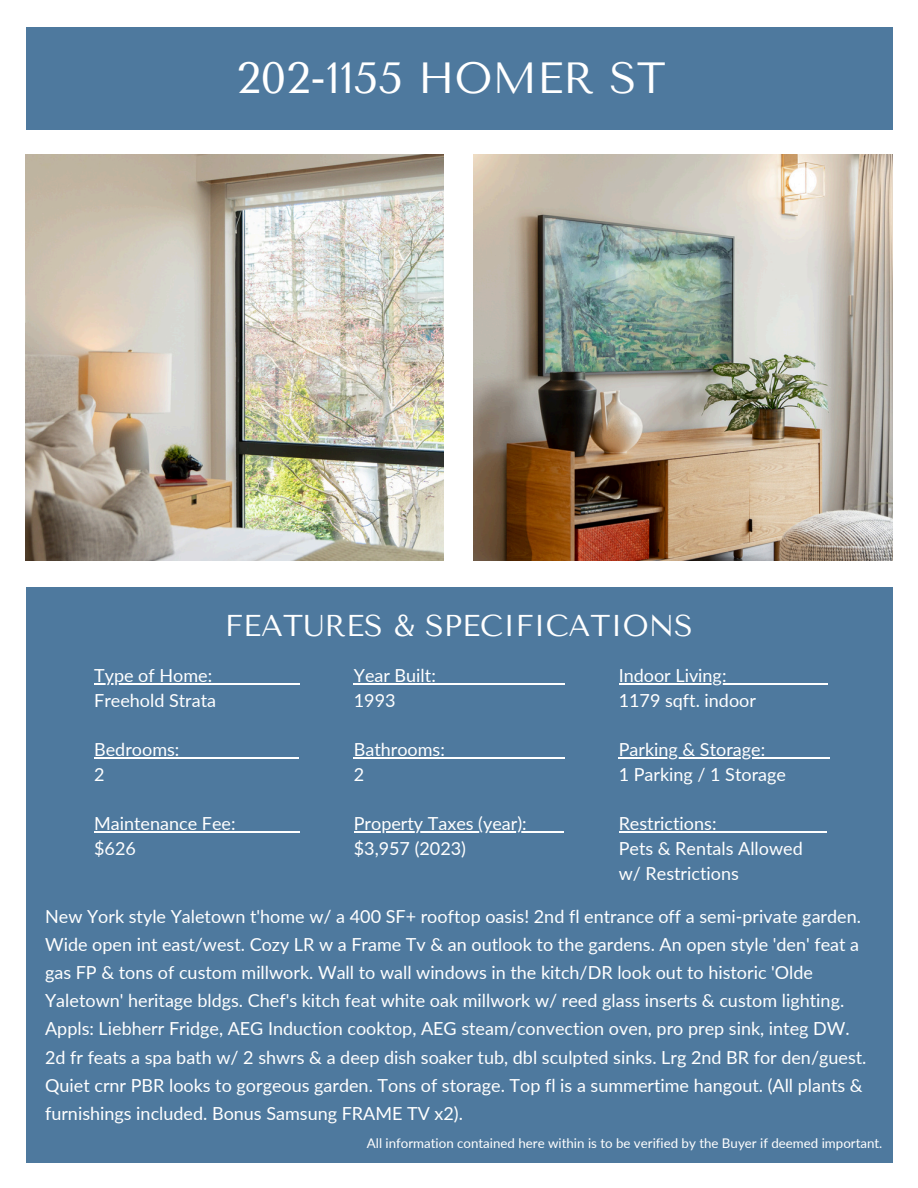
<style>
.page{position:relative;width:918px;height:1188px;background:#fff}
.page>*{position:absolute;margin:0;border:0;box-sizing:border-box;transform-origin:0 0}
.t1{font:43.5px "Tenor Sans";color:#fff}
.t2{font:30px "Tenor Sans";color:#fff}
.t3{font:18px/24.8px "Lato";color:#fff}
.t4{font:13.35px "Lato";color:#fff}
</style>
<div class="page">
<div style="left:26px;top:587px;width:867px;height:576px;background:#4e799e"></div>
<div style="left:26px;top:27px;width:867px;height:103px;background:#4e799e"></div>
<img style="left:26px;top:155px;width:417px;height:406px">
<img style="left:474px;top:155px;width:418px;height:406px">
<hr style="left:619px;top:683px;width:108px;height:1px;background:#fff">
<hr style="left:727px;top:683px;width:101px;height:1px;background:#fff">
<hr style="left:619px;top:757px;width:146px;height:1px;background:#fff">
<hr style="left:765px;top:757px;width:65px;height:1px;background:#fff">
<hr style="left:619px;top:832px;width:98px;height:1px;background:#fff">
<hr style="left:717px;top:832px;width:110px;height:1px;background:#fff">
<hr style="left:94px;top:683px;width:118px;height:1px;background:#fff">
<hr style="left:212px;top:683px;width:88px;height:1px;background:#fff">
<hr style="left:94px;top:757px;width:85px;height:1px;background:#fff">
<hr style="left:179px;top:757px;width:120px;height:1px;background:#fff">
<hr style="left:94px;top:832px;width:142px;height:1px;background:#fff">
<hr style="left:236px;top:832px;width:64px;height:1px;background:#fff">
<hr style="left:354px;top:683px;width:82px;height:1px;background:#fff">
<hr style="left:436px;top:683px;width:129px;height:1px;background:#fff">
<hr style="left:354px;top:757px;width:91px;height:1px;background:#fff">
<hr style="left:445px;top:757px;width:120px;height:1px;background:#fff">
<hr style="left:354px;top:832px;width:173px;height:1px;background:#fff">
<hr style="left:527px;top:832px;width:37px;height:1px;background:#fff">
<p class="t1" style="left:237px;top:53px;width:430px">202-1155 HOMER ST</p>
<h3 class="t2" style="left:225px;top:608px;width:469px">FEATURES &amp; SPECIFICATIONS</h3>
<h3 class="t3" style="left:94px;top:663px;width:124px">Type of Home:<br>Freehold Strata</h3>
<h3 class="t3" style="left:94px;top:737px;width:87px">Bedrooms:<br>2</h3>
<h3 class="t3" style="left:94px;top:811px;width:143px">Maintenance Fee: $626</h3>
<h3 class="t3" style="left:354px;top:663px;width:84px">Year Built:<br>1993</h3>
<h3 class="t3" style="left:354px;top:737px;width:93px">Bathrooms:<br>2</h3>
<h3 class="t3" style="left:354px;top:811px;width:174px">Property Taxes (year): $3,957 (2023)</h3>
<h3 class="t3" style="left:619px;top:663px;width:139px">Indoor Living:<br>1179 sqft. indoor</h3>
<h3 class="t3" style="left:619px;top:737px;width:169px">Parking &amp; Storage:<br>1 Parking / 1 Storage</h3>
<h3 class="t3" style="left:619px;top:811px;width:186px">Restrictions:<br>Pets &amp; Rentals Allowed w/ Restrictions</h3>
<h1 class="t3" style="left:45px;top:902px;width:823px;line-height:28.2px">New York style Yaletown t'home w/ a 400 SF+ rooftop oasis! 2nd fl entrance off a semi-private garden.<br>Wide open int east/west. Cozy LR w a Frame Tv &amp; an outlook to the gardens. An open style 'den' feat a gas FP &amp; tons of custom millwork. Wall to wall windows in the kitch/DR look out to historic 'Olde Yaletown' heritage bldgs. Chef's kitch feat white oak millwork w/ reed glass inserts &amp; custom lighting.<br>Appls: Liebherr Fridge, AEG Induction cooktop, AEG steam/convection oven, pro prep sink, integ DW.<br>2d fr feats a spa bath w/ 2 shwrs &amp; a deep dish soaker tub, dbl sculpted sinks. Lrg 2nd BR for den/guest.<br>Quiet crnr PBR looks to gorgeous garden. Tons of storage. Top fl is a summertime hangout. (All plants &amp; furnishings included. Bonus Samsung FRAME TV x2).</h1>
<h2 class="t4" style="left:367px;top:1135px;width:517px">All information contained here within is to be verified by the Buyer if deemed important.</h2>
</div>
